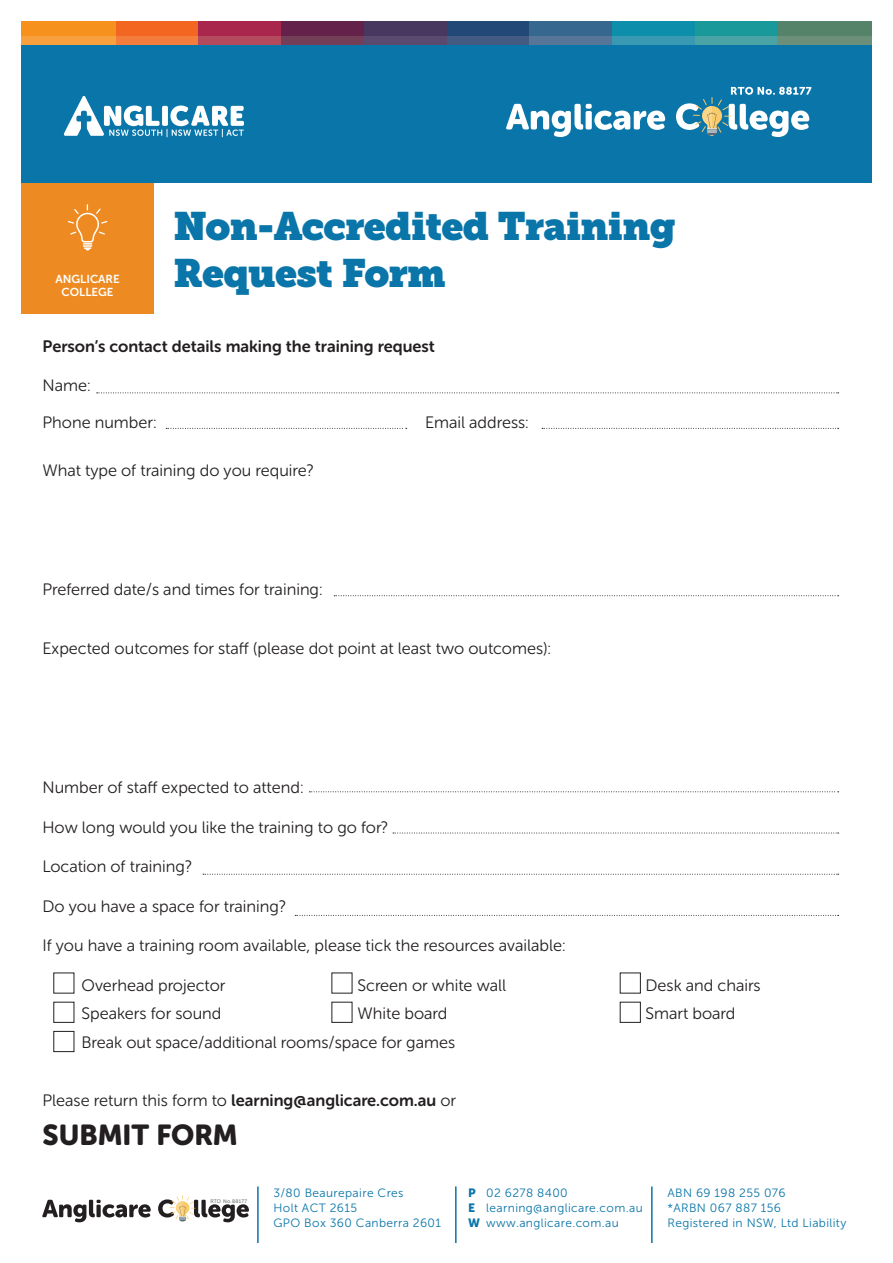
<style>
.page{position:relative;width:893px;height:1263px;background:#fff}
.page>*{position:absolute;margin:0;border:0;box-sizing:border-box;transform-origin:0 0}
.t1{font:39.3px/46.5px "Museo Slab";letter-spacing:-.02em;color:#0975a8}
.t2{font:28.65px "Museo Sans Rounded 900";color:#231f20}
.t3{font:16.5px "Museo Sans Rounded 300";color:#231f20}
.t4{font:16.5px "Museo Sans Rounded 700";color:#231f20}
.t5{font:12px/15.3px "Museo Sans 300";letter-spacing:.03em;color:#0975a8}
.t6{font:11.55px/13px "Museo Sans 700";color:#fff;text-align:center}
.t7{font:5.1px "Museo Sans Rounded 500";letter-spacing:.06em;color:#6c6d70}
.s1{font-family:"Museo Sans Rounded 300"}
.s2{font-family:"Museo Sans 900"}
</style>
<div class="page">
<div style="left:21px;top:181px;width:133px;height:133px;background:#ed8b22"></div>
<svg style="left:68px;top:204px;width:39px;height:46px"></svg>
<svg style="left:97px;top:392px;width:742px;height:1px"></svg>
<svg style="left:334px;top:595px;width:505px;height:1px"></svg>
<svg style="left:309px;top:791px;width:530px;height:1px"></svg>
<svg style="left:203px;top:874px;width:636px;height:1px"></svg>
<svg style="left:295px;top:915px;width:544px;height:1px"></svg>
<svg style="left:393px;top:833px;width:446px;height:1px"></svg>
<svg style="left:542px;top:428px;width:297px;height:1px"></svg>
<svg style="left:166px;top:428px;width:241px;height:1px"></svg>
<div style="left:21px;top:45px;width:851px;height:138px;background:#0975a8"></div>
<svg style="left:64px;top:96px;width:180px;height:41px"></svg>
<svg style="left:506px;top:104px;width:159px;height:33px"></svg>
<svg style="left:676px;top:87px;width:135px;height:50px"></svg>
<div style="left:777px;top:21px;width:95px;height:16px;background:#55836a"></div>
<div style="left:694px;top:21px;width:83px;height:16px;background:#19999a"></div>
<div style="left:612px;top:21px;width:82px;height:16px;background:#0d8eaa"></div>
<div style="left:529px;top:21px;width:83px;height:16px;background:#36678e"></div>
<div style="left:446px;top:21px;width:83px;height:16px;background:#214876"></div>
<div style="left:21px;top:21px;width:95px;height:16px;background:#f6911e"></div>
<div style="left:116px;top:21px;width:82px;height:16px;background:#f36621"></div>
<div style="left:198px;top:21px;width:83px;height:16px;background:#a9264d"></div>
<div style="left:281px;top:21px;width:83px;height:16px;background:#64224a"></div>
<div style="left:364px;top:21px;width:82px;height:16px;background:#48375f"></div>
<div style="left:777px;top:37px;width:95px;height:8px;background:#6b8f79"></div>
<div style="left:694px;top:37px;width:83px;height:8px;background:#4aa4a5"></div>
<div style="left:612px;top:37px;width:82px;height:8px;background:#3998b2"></div>
<div style="left:529px;top:37px;width:83px;height:8px;background:#577598"></div>
<div style="left:446px;top:37px;width:83px;height:8px;background:#435a82"></div>
<div style="left:21px;top:37px;width:95px;height:8px;background:#f9a03e"></div>
<div style="left:116px;top:37px;width:82px;height:8px;background:#f47d3b"></div>
<div style="left:198px;top:37px;width:83px;height:8px;background:#b34a5e"></div>
<div style="left:281px;top:37px;width:83px;height:8px;background:#743d58"></div>
<div style="left:364px;top:37px;width:82px;height:8px;background:#5b4a6f"></div>
<hr style="left:455px;top:1186px;width:2px;height:57px;background:#0975a8">
<hr style="left:257px;top:1186px;width:2px;height:57px;background:#0975a8">
<hr style="left:651px;top:1186px;width:2px;height:57px;background:#0975a8">
<svg style="left:42px;top:1200px;width:109px;height:22px"></svg>
<svg style="left:158px;top:1195px;width:91px;height:27px"></svg>
<div style="left:620px;top:1002px;width:21px;height:20px;border:1px solid #231f20"></div>
<div style="left:54px;top:1031px;width:20px;height:21px;border:1px solid #231f20"></div>
<p class="t6" style="left:55px;top:272px;width:66px">ANGLICARE<br>COLLEGE</p>
<h1 class="t1" style="left:173px;top:203px;width:504px">Non-Accredited Training<br>Request Form</h1>
<p class="t4" style="left:43px;top:337px;width:394px">Person’s contact details making the training request</p>
<p class="t3" style="left:43px;top:377px;width:50px">Name:</p>
<p class="t3" style="left:43px;top:413px;width:116px">Phone number:</p>
<p class="t3" style="left:425px;top:413px;width:105px">Email address:</p>
<p class="t3" style="left:43px;top:462px;width:273px">What type of training do you require?</p>
<p class="t3" style="left:43px;top:580px;width:282px">Preferred date/s and times for training:</p>
<p class="t3" style="left:43px;top:640px;width:510px">Expected outcomes for staff (please dot point at least two outcomes):</p>
<p class="t3" style="left:43px;top:778px;width:263px">Number of staff expected to attend:</p>
<p class="t3" style="left:43px;top:818px;width:347px">How long would you like the training to go for?</p>
<p class="t3" style="left:43px;top:858px;width:151px">Location of training?</p>
<p class="t3" style="left:43px;top:897px;width:245px">Do you have a space for training?</p>
<p class="t3" style="left:43px;top:937px;width:525px">If you have a training room available, please tick the resources available:</p>
<p class="t3" style="left:82px;top:976px;width:145px">Overhead projector</p>
<p class="t3" style="left:358px;top:976px;width:150px">Screen or white wall</p>
<p class="t3" style="left:646px;top:976px;width:117px">Desk and chairs</p>
<p class="t3" style="left:82px;top:1005px;width:141px">Speakers for sound</p>
<p class="t3" style="left:358px;top:1005px;width:91px">White board</p>
<p class="t3" style="left:646px;top:1005px;width:91px">Smart board</p>
<p class="t3" style="left:82px;top:1033px;width:375px">Break out space/additional rooms/space for games</p>
<p class="t4" style="left:43px;top:1091px;width:415px"><span class="s1">Please return this form to</span> learning@anglicare.com.au <span class="s1">or</span></p>
<h2 class="t2" style="left:43px;top:1119px;width:197px">SUBMIT FORM</h2>
<p class="t7" style="left:211px;top:1198px;width:38px">RTO No.88177</p>
<p class="t5" style="left:273px;top:1185px;width:169px">3/80 Beaurepaire Cres<br>Holt ACT 2615<br>GPO Box 360 Canberra 2601</p>
<p class="t5" style="left:667px;top:1185px;width:180px">ABN 69 198 255 076<br>*ARBN 067 887 156<br>Registered in NSW, Ltd Liability</p>
<p class="t5" style="left:468px;top:1185px;width:176px"><span class="s2">P</span> 02 6278 8400<br><span class="s2">E</span> learning@anglicare.com.au<br><span class="s2">W</span> www.anglicare.com.au</p>
</div>
